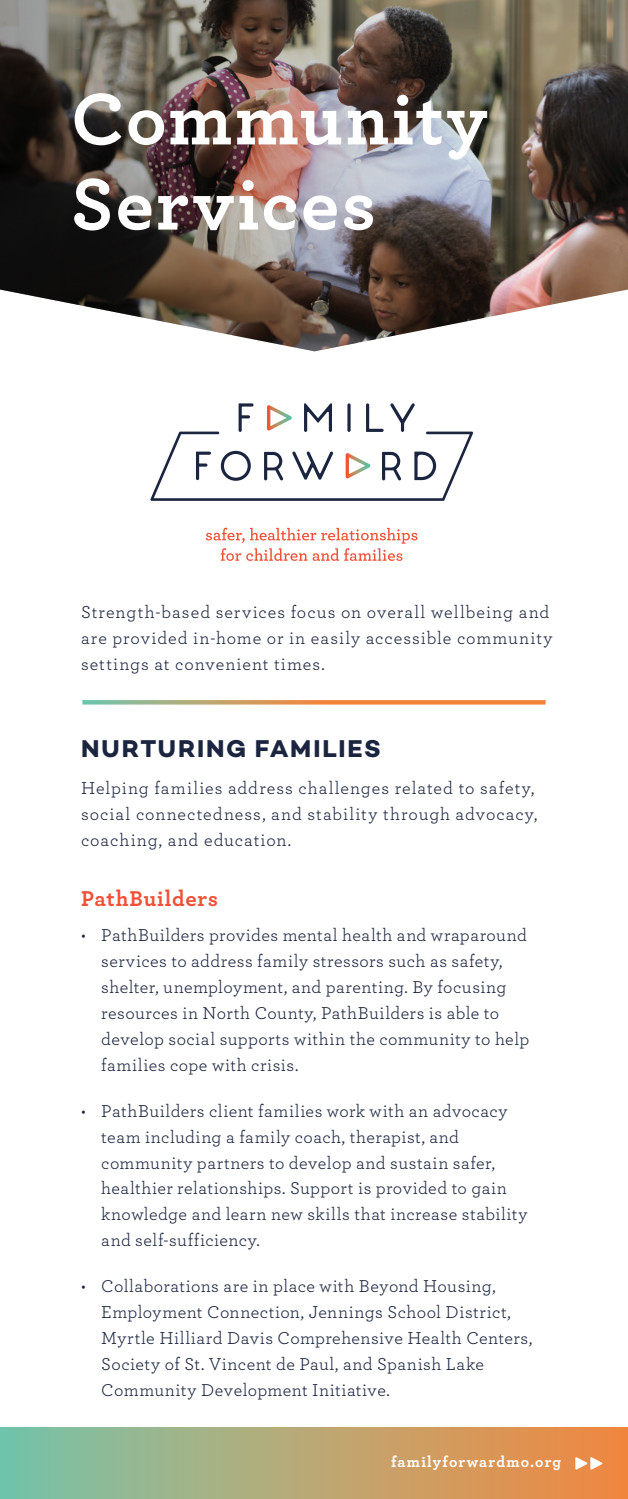
<style>
.page{position:relative;width:628px;height:1499px;background:#fff}
.page>*{position:absolute;margin:0;border:0;box-sizing:border-box;transform-origin:0 0}
.Program_Heading{font:700 76.5px "Archer";letter-spacing:.025em;color:#fff}
.Heading_1{font:700 24.75px "Campton";letter-spacing:.065em;color:#1b253f}
.Heading_2{font:700 22.5px "Archer";letter-spacing:.035em;color:#f05136}
.Body_Copy{font:18px/25.9px "Archer";letter-spacing:.03em;color:#1b253f}
.Body_Copy-2{font:18px/25.9px "Archer";letter-spacing:.055em;color:#1b253f}
.t1{font:700 15.75px "Archer";letter-spacing:.07em;color:#fff}
</style>
<div class="page">
<div style="left:0;top:1427px;width:628px;height:71px;background:linear-gradient(to right,#78c6aa,#f6883f)"></div>
<svg style="left:575px;top:1457px;width:27px;height:12px"></svg>
<img style="left:0;top:0;width:628px;height:351px">
<svg style="left:82px;top:700px;width:463px;height:4px;background:#d4975b"></svg>
<svg style="left:150px;top:403px;width:323px;height:98px"></svg>
<svg style="left:206px;top:528px;width:211px;height:33px"></svg>
<p class="Program_Heading" style="left:71px;top:59px;width:418px">Community</p>
<p class="Program_Heading" style="left:71px;top:144px;width:306px">Services</p>
<p class="Body_Copy-2" style="left:81px;top:598px;width:473px">Strength-based services focus on overall wellbeing and are provided in-home or in easily accessible community settings at convenient times.</p>
<p class="Heading_1" style="left:81px;top:732px;width:301px">NURTURING FAMILIES</p>
<p class="Body_Copy-2" style="left:81px;top:774px;width:458px">Helping families address challenges related to safety, social connectedness, and stability through advocacy, coaching, and education.</p>
<p class="Heading_2" style="left:81px;top:881px;width:139px">PathBuilders</p>
<p class="Body_Copy" style="left:101px;top:921px;width:429px;text-indent:-20px">• PathBuilders provides mental health and wraparound services to address family stressors such as safety, shelter, unemployment, and parenting. By focusing resources in North County, PathBuilders is able to develop social supports within the community to help families cope with crisis.</p>
<p class="Body_Copy" style="left:101px;top:1097px;width:428px;text-indent:-20px">• PathBuilders client families work with an advocacy team including a family coach, therapist, and community partners to develop and sustain safer, healthier relationships. Support is provided to gain knowledge and learn new skills that increase stability and self-sufficiency.</p>
<p class="Body_Copy" style="left:101px;top:1272px;width:432px;text-indent:-20px">• Collaborations are in place with Beyond Housing, Employment Connection, Jennings School District, Myrtle Hilliard Davis Comprehensive Health Centers, Society of St. Vincent de Paul, and Spanish Lake Community Development Initiative.</p>
<p class="t1" style="left:391px;top:1448px;width:172px">familyforwardmo.org</p>
</div>
